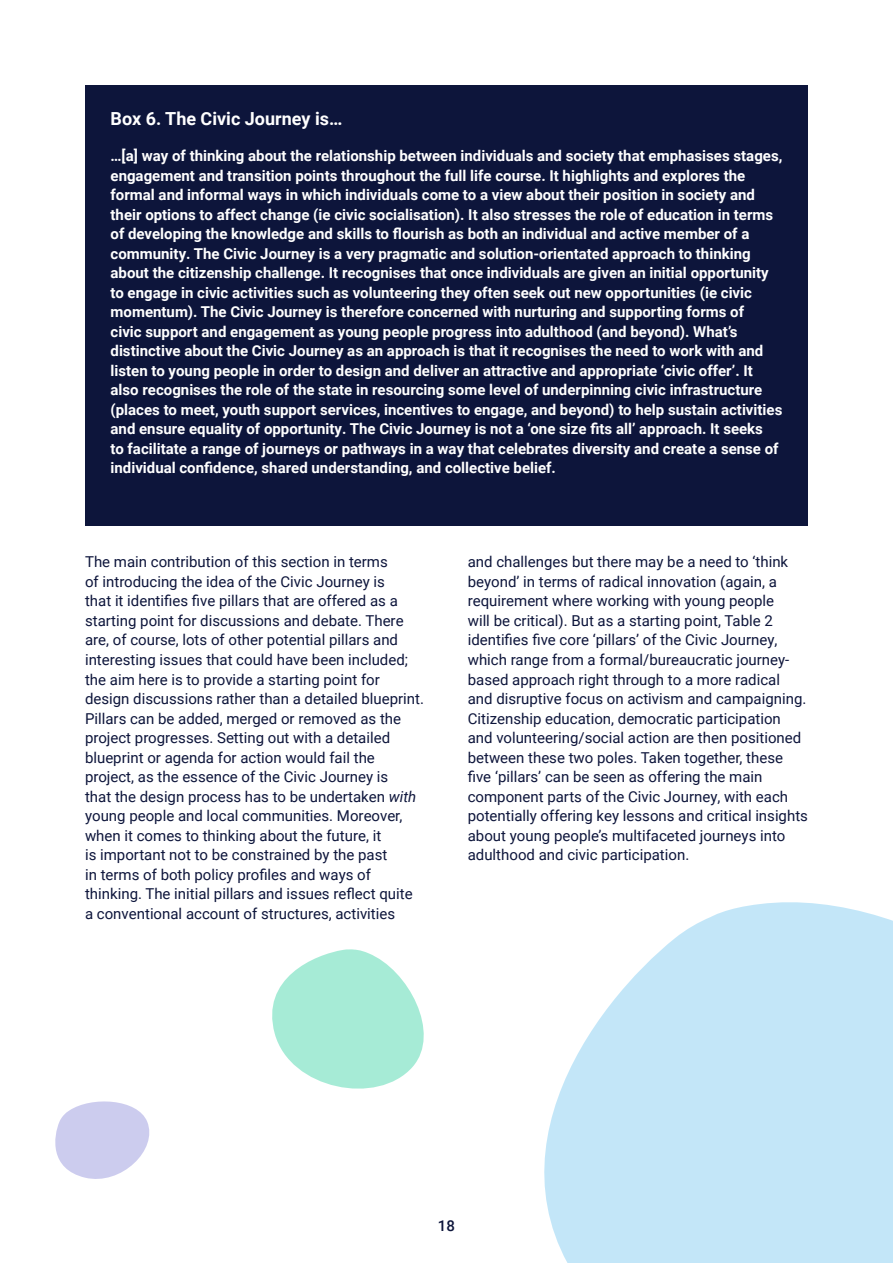
<style>
.page{position:relative;width:893px;height:1263px;background:#fff}
.page>*{position:absolute;margin:0;border:0;box-sizing:border-box;transform-origin:0 0}
.Body_Copy{font:700 18px "Roboto";color:#fff}
.Body_Copy-2{font:15px/19.5px "Roboto";color:#0d153b}
.Body_Copy-3{font:700 15px/19.5px "Roboto";color:#fff}
.t1{font:500 15px "Roboto";color:#0d153b}
.s1{font-style:italic}
</style>
<div class="page">
<div style="left:85px;top:85px;width:723px;height:440px;background:#0d153b"></div>
<svg style="left:544px;top:902px;width:349px;height:361px;background:#cbe9f8"></svg>
<svg style="left:55px;top:1101px;width:95px;height:78px"></svg>
<svg style="left:272px;top:949px;width:152px;height:140px"></svg>
<p class="Body_Copy" style="left:111px;top:106px;width:233px">Box 6. The Civic Journey is…</p>
<p class="Body_Copy-3" style="left:111px;top:145px;width:673px">…[a] way of thinking about the relationship between individuals and society that emphasises stages, engagement and transition points throughout the full life course. It highlights and explores the formal and informal ways in which individuals come to a view about their position in society and their options to affect change (ie civic socialisation). It also stresses the role of education in terms of developing the knowledge and skills to flourish as both an individual and active member of a community. The Civic Journey is a very pragmatic and solution-orientated approach to thinking about the citizenship challenge. It recognises that once individuals are given an initial opportunity to engage in civic activities such as volunteering they often seek out new opportunities (ie civic momentum). The Civic Journey is therefore concerned with nurturing and supporting forms of<br>civic support and engagement as young people progress into adulthood (and beyond). What’s distinctive about the Civic Journey as an approach is that it recognises the need to work with and listen to young people in order to design and deliver an attractive and appropriate ‘civic offer’. It also recognises the role of the state in resourcing some level of underpinning civic infrastructure (places to meet, youth support services, incentives to engage, and beyond) to help sustain activities and ensure equality of opportunity. The Civic Journey is not a ‘one size fits all’ approach. It seeks<br>to facilitate a range of journeys or pathways in a way that celebrates diversity and create a sense of individual confidence, shared understanding, and collective belief.</p>
<p class="Body_Copy-2" style="left:85px;top:552px;width:341px">The main contribution of this section in terms<br>of introducing the idea of the Civic Journey is<br>that it identifies five pillars that are offered as a starting point for discussions and debate. There are, of course, lots of other potential pillars and interesting issues that could have been included; the aim here is to provide a starting point for design discussions rather than a detailed blueprint.<br>Pillars can be added, merged or removed as the project progresses. Setting out with a detailed blueprint or agenda for action would fail the project, as the essence of the Civic Journey is<br>that the design process has to be undertaken <span class="s1">with </span>young people and local communities. Moreover, when it comes to thinking about the future, it<br>is important not to be constrained by the past<br>in terms of both policy profiles and ways of thinking. The initial pillars and issues reflect quite a conventional account of structures, activities</p>
<p class="Body_Copy-2" style="left:468px;top:552px;width:342px">and challenges but there may be a need to ‘think beyond’ in terms of radical innovation (again, a requirement where working with young people<br>will be critical). But as a starting point, Table 2 identifies five core ‘pillars’ of the Civic Journey, which range from a formal/bureaucratic journey&shy;based approach right through to a more radical and disruptive focus on activism and campaigning.<br>Citizenship education, democratic participation and volunteering/social action are then positioned between these two poles. Taken together, these five ‘pillars’ can be seen as offering the main component parts of the Civic Journey, with each potentially offering key lessons and critical insights about young people’s multifaceted journeys into adulthood and civic participation.</p>
<p class="t1" style="left:438px;top:1215px;width:19px">18</p>
</div>
